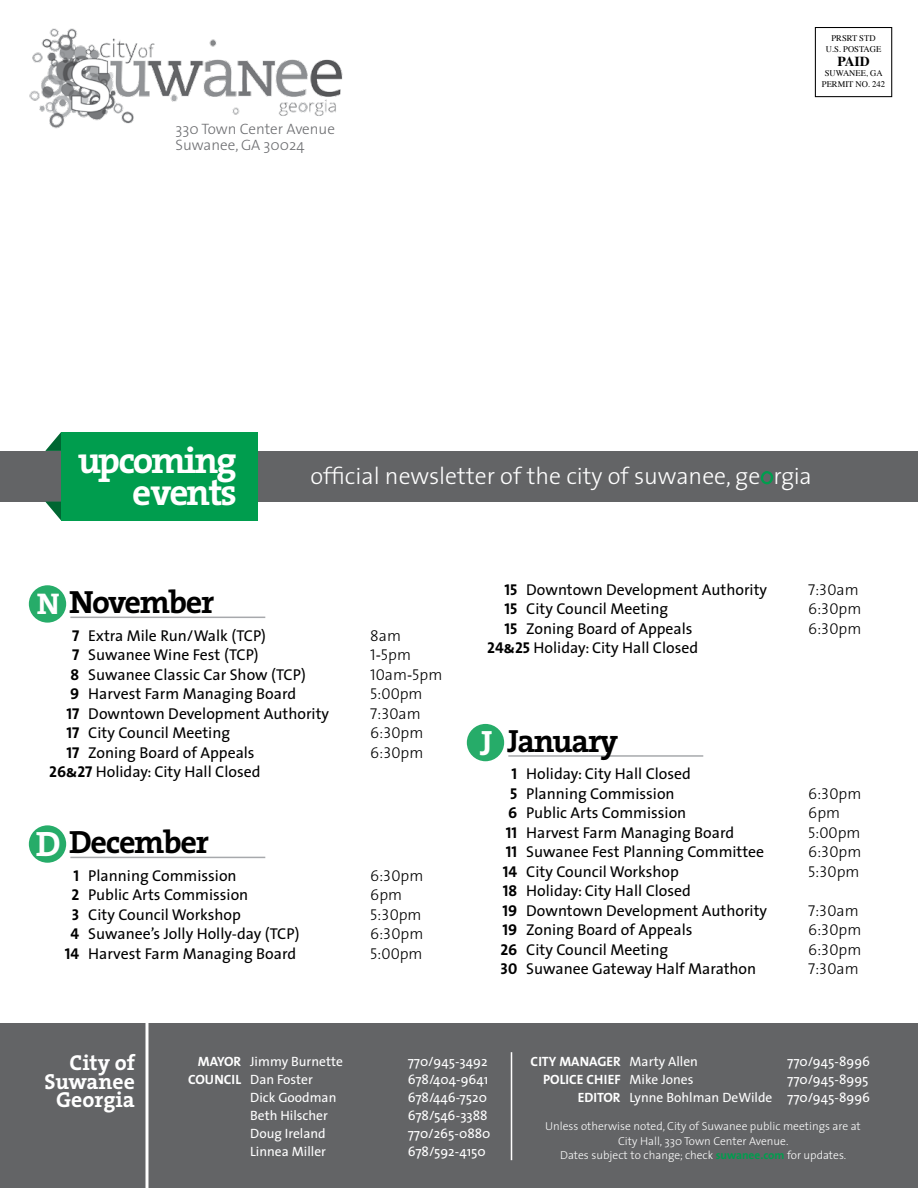
<style>
.page{position:relative;width:918px;height:1188px;background:#fff}
.page>*{position:absolute;margin:0;border:0;box-sizing:border-box;transform-origin:0 0}
.t1{font:700 37.2px "The Serif";letter-spacing:-.06em;color:#fff}
.t2{font:700 32.25px "The Serif";letter-spacing:-.04em;color:#000}
.t3{font:300 23.7px "The Sans";color:#fff}
.t4{font:700 21.75px/18.6px "The Serif";color:#fff;text-align:right}
.t5{font:15.75px/19.5px "The Sans";color:#000}
.t6{font:15.75px "The Sans Light Caps";color:#000}
.t7{font:300 15.75px "The Sans";color:#000}
.t8{font:300 15.15px/15.6px "The Sans";color:#6d6e71}
.t9{font:700 13.65px "Times";color:#000}
.t10{font:13.5px/18px "The Sans";color:#fff;text-align:right}
.t11{font:700 13.5px "The Sans";color:#fff}
.t12{font:300 11.55px/14.4px "The Sans";color:#fff;text-align:center}
.t13{font:8.55px/10.6px "Times";color:#000;text-align:center}
.s1{font-size:30.15px;color:#fff}
.s2{font-family:"The Sans Bold Caps"}
.s3{font-family:"The Sans Light Caps";font-weight:400}
.s4{font-family:"The Sans"}
.s5{font-family:"The Sans";font-weight:300}
.s6{font-weight:400}
.s7{font-size:35.4px;color:#fff}
.s8{font-weight:700}
.s9{font-weight:700;color:#009d4e}
</style>
<div class="page">
<hr style="left:917px;top:267px;width:1px;height:50px;background:#636466">
<div style="left:0;top:1023px;width:918px;height:165px;background:#636466"></div>
<img style="left:29px;top:28px;width:314px;height:101px">
<div style="left:0;top:451px;width:918px;height:51px;background:#636466"></div>
<svg style="left:761px;top:471px;width:12px;height:13px"></svg>
<svg style="left:45px;top:432px;width:16px;height:19px"></svg>
<svg style="left:45px;top:502px;width:16px;height:19px"></svg>
<div style="left:61px;top:432px;width:197px;height:24px;background:#009d4e"></div>
<div style="left:61px;top:451px;width:197px;height:70px;background:#009d4e"></div>
<hr style="left:70px;top:617px;width:195px;height:1px;background:#a7a9ac">
<div style="left:28px;top:584px;width:39px;height:40px;background:#26ac69;border-radius:50%"></div>
<div style="left:27px;top:583px;width:41px;height:41px;border:2px solid #fff;border-radius:50%"></div>
<hr style="left:70px;top:857px;width:195px;height:1px;background:#a7a9ac">
<div style="left:28px;top:824px;width:39px;height:40px;background:#26ac69;border-radius:50%"></div>
<div style="left:27px;top:824px;width:41px;height:41px;border:2px solid #fff;border-radius:50%"></div>
<hr style="left:508px;top:755px;width:195px;height:2px;background:#a7a9ac">
<div style="left:466px;top:723px;width:39px;height:39px;background:#26ac69;border-radius:50%"></div>
<div style="left:465px;top:722px;width:41px;height:41px;border:2px solid #fff;border-radius:50%"></div>
<hr style="left:146px;top:1015px;width:2px;height:173px;background:#fff">
<hr style="left:511px;top:1052px;width:1px;height:108px;background:#fff">
<div style="left:815px;top:27px;width:77px;height:70px;border:1px solid #000"></div>
<p class="t8" style="left:176px;top:121px;width:161px">330 Town Center Avenue<br>Suwanee, GA 30024</p>
<p class="t13" style="left:826px;top:32px;width:57px">PRSRT STD<br>U.S. POSTAGE</p>
<p class="t9" style="left:837px;top:53px;width:34px">PAID</p>
<p class="t13" style="left:822px;top:67px;width:65px">SUWANEE, GA<br>PERMIT NO. 242</p>
<h1 class="t1" style="left:78px;top:429px;width:160px">upcoming</h1>
<h1 class="t1" style="left:132px;top:461px;width:106px">events</h1>
<h3 class="t3" style="left:310px;top:457px;width:503px">official newsletter of the city of suwanee, ge rgia</h3>
<h2 class="t2" style="left:37px;top:575px;width:179px"><span class="s1">N</span> November</h2>
<p class="t5" style="left:72px;top:625px;width:196px"><span class="s2">7</span> Extra Mile Run/Walk (TCP)</p>
<p class="t7" style="left:370px;top:622px;width:32px"><span class="s3">8</span>am</p>
<p class="t5" style="left:72px;top:645px;width:188px"><span class="s2">7</span> Suwanee Wine Fest (TCP)</p>
<p class="t6" style="left:370px;top:642px;width:42px">1<span class="s4">-</span>5<span class="s5">pm</span></p>
<p class="t5" style="left:71px;top:664px;width:237px"><span class="s2">8</span> Suwanee Classic Car Show (TCP)</p>
<p class="t7" style="left:370px;top:661px;width:74px"><span class="s3">10</span>am<span class="s6">-</span><span class="s3">5</span>pm</p>
<p class="t5" style="left:70px;top:684px;width:228px"><span class="s2">9</span> Harvest Farm Managing Board</p>
<p class="t6" style="left:370px;top:681px;width:54px">5:00<span class="s5">pm</span></p>
<p class="t5" style="left:66px;top:703px;width:264px"><span class="s2">17</span> Downtown Development Authority</p>
<p class="t6" style="left:370px;top:700px;width:52px">7:30<span class="s5">am</span></p>
<p class="t5" style="left:66px;top:723px;width:165px"><span class="s2">17</span> City Council Meeting</p>
<p class="t6" style="left:370px;top:720px;width:55px">6:30<span class="s5">pm</span></p>
<p class="t5" style="left:66px;top:742px;width:190px"><span class="s2">17</span> Zoning Board of Appeals</p>
<p class="t6" style="left:370px;top:739px;width:55px">6:30<span class="s5">pm</span></p>
<p class="t5" style="left:49px;top:762px;width:213px"><span class="s2">26&amp;27</span> Holiday: City Hall Closed</p>
<h2 class="t2" style="left:36px;top:815px;width:175px"><span class="s7">D</span> December</h2>
<p class="t5" style="left:74px;top:865px;width:165px"><span class="s2">1</span> Planning Commission</p>
<p class="t6" style="left:370px;top:862px;width:55px">6:30<span class="s5">pm</span></p>
<p class="t5" style="left:71px;top:885px;width:178px"><span class="s2">2</span> Public Arts Commission</p>
<p class="t7" style="left:370px;top:882px;width:33px"><span class="s3">6</span>pm</p>
<p class="t5" style="left:72px;top:904px;width:171px"><span class="s2">3</span> City Council Workshop</p>
<p class="t6" style="left:370px;top:901px;width:53px">5:30<span class="s5">pm</span></p>
<p class="t5" style="left:71px;top:924px;width:231px"><span class="s2">4</span> Suwanee’s Jolly Holly-day (TCP)</p>
<p class="t6" style="left:370px;top:921px;width:55px">6:30<span class="s5">pm</span></p>
<p class="t5" style="left:65px;top:943px;width:233px"><span class="s2">14</span> Harvest Farm Managing Board</p>
<p class="t6" style="left:370px;top:940px;width:54px">5:00<span class="s5">pm</span></p>
<p class="t5" style="left:504px;top:579px;width:264px"><span class="s2">15</span> Downtown Development Authority</p>
<p class="t6" style="left:808px;top:576px;width:52px">7:30<span class="s5">am</span></p>
<p class="t5" style="left:504px;top:599px;width:165px"><span class="s2">15</span> City Council Meeting</p>
<p class="t6" style="left:808px;top:596px;width:55px">6:30<span class="s5">pm</span></p>
<p class="t5" style="left:504px;top:618px;width:190px"><span class="s2">15</span> Zoning Board of Appeals</p>
<p class="t6" style="left:808px;top:615px;width:55px">6:30<span class="s5">pm</span></p>
<p class="t5" style="left:487px;top:638px;width:213px"><span class="s2">24&amp;25</span> Holiday: City Hall Closed</p>
<h2 class="t2" style="left:480px;top:714px;width:140px"><span class="s7">J</span> January</h2>
<p class="t5" style="left:510px;top:764px;width:182px"><span class="s2">1</span> Holiday: City Hall Closed<br><span class="s2">5</span> Planning Commission</p>
<p class="t6" style="left:808px;top:780px;width:55px">6:30<span class="s5">pm</span></p>
<p class="t5" style="left:508px;top:803px;width:180px"><span class="s2">6</span> Public Arts Commission</p>
<p class="t7" style="left:808px;top:800px;width:33px"><span class="s3">6</span>pm</p>
<p class="t5" style="left:506px;top:822px;width:230px"><span class="s2">11</span> Harvest Farm Managing Board</p>
<p class="t6" style="left:808px;top:819px;width:54px">5:00<span class="s5">pm</span></p>
<p class="t5" style="left:506px;top:842px;width:260px"><span class="s2">11</span> Suwanee Fest Planning Committee</p>
<p class="t6" style="left:808px;top:839px;width:55px">6:30<span class="s5">pm</span></p>
<p class="t5" style="left:503px;top:861px;width:178px"><span class="s2">14</span> City Council Workshop</p>
<p class="t6" style="left:808px;top:858px;width:53px">5:30<span class="s5">pm</span></p>
<p class="t5" style="left:502px;top:881px;width:266px"><span class="s2">18</span> Holiday: City Hall Closed<br><span class="s2">19</span> Downtown Development Authority</p>
<p class="t6" style="left:808px;top:897px;width:52px">7:30<span class="s5">am</span></p>
<p class="t5" style="left:502px;top:920px;width:192px"><span class="s2">19</span> Zoning Board of Appeals</p>
<p class="t6" style="left:808px;top:917px;width:55px">6:30<span class="s5">pm</span></p>
<p class="t5" style="left:500px;top:939px;width:169px"><span class="s2">26</span> City Council Meeting</p>
<p class="t6" style="left:808px;top:936px;width:55px">6:30<span class="s5">pm</span></p>
<p class="t5" style="left:501px;top:959px;width:257px"><span class="s2">30</span> Suwanee Gateway Half Marathon</p>
<p class="t6" style="left:808px;top:956px;width:52px">7:30<span class="s5">am</span></p>
<h3 class="t4" style="left:44px;top:1053px;width:92px">City of<br>Suwanee<br>Georgia</h3>
<p class="t10" style="left:198px;top:1052px;width:147px"><span class="s8">MAYOR</span> Jimmy Burnette</p>
<p class="t10" style="left:408px;top:1052px;width:81px">770/945-3492</p>
<p class="t10" style="left:188px;top:1070px;width:126px"><span class="s8">COUNCIL</span> Dan Foster</p>
<p class="t10" style="left:408px;top:1070px;width:82px">678/404-9641</p>
<p class="t10" style="left:250px;top:1088px;width:88px">Dick Goodman</p>
<p class="t10" style="left:408px;top:1088px;width:81px">678/446-7520</p>
<p class="t10" style="left:250px;top:1106px;width:79px">Beth Hilscher</p>
<p class="t10" style="left:408px;top:1106px;width:81px">678/546-3388</p>
<p class="t10" style="left:250px;top:1124px;width:77px">Doug Ireland</p>
<p class="t10" style="left:408px;top:1124px;width:84px">770/265-0880</p>
<p class="t10" style="left:250px;top:1142px;width:77px">Linnea Miller</p>
<p class="t10" style="left:408px;top:1142px;width:80px">678/592-4150</p>
<p class="t11" style="left:531px;top:1050px;width:169px">CITY MANAGER <span class="s6">Marty Allen</span></p>
<p class="t10" style="left:787px;top:1052px;width:84px">770/945-8996</p>
<p class="t11" style="left:543px;top:1068px;width:152px">POLICE CHIEF <span class="s6">Mike Jones</span></p>
<p class="t10" style="left:578px;top:1070px;width:294px">770/945-8995<br><span class="s8">EDITOR</span> Lynne Bohlman DeWilde 770/945-8996</p>
<p class="t12" style="left:545px;top:1119px;width:317px">Unless otherwise noted, City of Suwanee public meetings are at<br>City Hall, 330 Town Center Avenue.<br>Dates subject to change; check <span class="s9">suwanee.com</span> for updates.</p>
</div>
